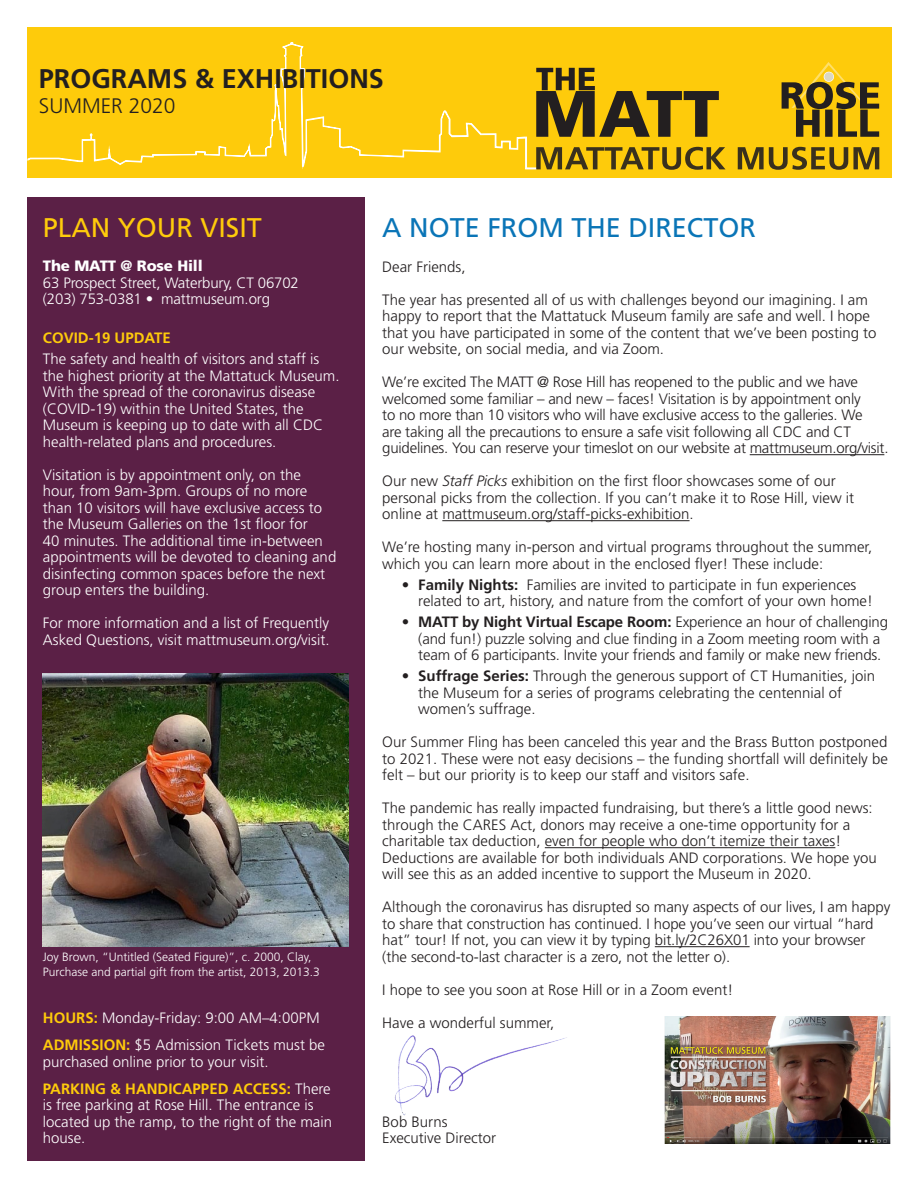
<style>
.page{position:relative;width:918px;height:1188px;background:#fff}
.page>*{position:absolute;margin:0;border:0;box-sizing:border-box;transform-origin:0 0}
.t1{font:27px "Frutiger LT Std";color:#0a75b7}
.t2{font:700 27px "Frutiger LT Std";color:#231f20}
.t3{font:27px "Frutiger LT Std";color:#fecb0b}
.t4{font:300 21px "Frutiger LT Std";color:#231f20}
.t5{font:300 15px/16.5px "Frutiger LT Std";color:#231f20}
.t6{font:300 15px/16.5px "Frutiger LT Std";color:#fff}
.t7{font:900 15px "Frutiger LT Std";letter-spacing:-.01em;color:#fff}
.t8{font:700 15px "Frutiger LT Std";color:#fecb0b}
.t9{font:300 12px/14.4px "Frutiger LT Std";color:#fff}
.s1{font-weight:700;color:#fecb0b}
.s2{font-style:italic}
.s3{font-weight:700}
</style>
<div class="page">
<div style="left:27px;top:27px;width:865px;height:150px;background:#fecb0b"></div>
<svg style="left:27px;top:42px;width:509px;height:128px"></svg>
<svg style="left:536px;top:62px;width:343px;height:75px"></svg>
<svg style="left:536px;top:147px;width:343px;height:23px"></svg>
<hr style="left:750px;top:454px;width:134px;height:1px;background:#231f20">
<hr style="left:442px;top:520px;width:248px;height:1px;background:#231f20">
<hr style="left:545px;top:847px;width:290px;height:1px;background:#231f20">
<hr style="left:655px;top:946px;width:95px;height:1px;background:#231f20">
<img style="left:664px;top:1017px;width:227px;height:126px">
<div style="left:27px;top:198px;width:337px;height:963px;background:#5b2046"></div>
<img style="left:395px;top:1035px;width:172px;height:81px">
<img style="left:43px;top:674px;width:306px;height:272px">
<p class="t2" style="left:39px;top:63px;width:347px">PROGRAMS &amp; EXHIBITIONS</p>
<p class="t4" style="left:39px;top:94px;width:138px">SUMMER 2020</p>
<p class="t3" style="left:43px;top:212px;width:221px">PLAN YOUR VISIT</p>
<p class="t7" style="left:43px;top:257px;width:161px">The MATT @ Rose Hill</p>
<p class="t6" style="left:43px;top:275px;width:258px">63 Prospect Street, Waterbury, CT 06702</p>
<p class="t6" style="left:43px;top:291px;width:229px">(203) 753-0381 • mattmuseum.org</p>
<p class="t8" style="left:43px;top:329px;width:129px">COVID-19 UPDATE</p>
<p class="t6" style="left:43px;top:351px;width:298px">The safety and health of visitors and staff is the highest priority at the Mattatuck Museum.<br>With the spread of the coronavirus disease (COVID-19) within the United States, the Museum is keeping up to date with all CDC health-related plans and procedures.</p>
<p class="t6" style="left:43px;top:467px;width:295px">Visitation is by appointment only, on the hour, from 9am-3pm. Groups of no more than 10 visitors will have exclusive access to the Museum Galleries on the 1st floor for<br>40 minutes. The additional time in-between appointments will be devoted to cleaning and disinfecting common spaces before the next group enters the building.</p>
<p class="t6" style="left:43px;top:615px;width:288px">For more information and a list of Frequently<br>Asked Questions, visit mattmuseum.org/visit.</p>
<p class="t9" style="left:43px;top:950px;width:278px">Joy Brown, “Untitled (Seated Figure)”, c. 2000, Clay,<br>Purchase and partial gift from the artist, 2013, 2013.3</p>
<p class="t6" style="left:43px;top:1010px;width:278px"><span class="s1">HOURS:</span> Monday-Friday: 9:00 AM–4:00PM</p>
<p class="t6" style="left:43px;top:1037px;width:284px"><span class="s1">ADMISSION:</span> $5 Admission Tickets must be purchased online prior to your visit.</p>
<p class="t6" style="left:43px;top:1081px;width:291px"><span class="s1">PARKING &amp; HANDICAPPED ACCESS:</span> There is free parking at Rose Hill. The entrance is located up the ramp, to the right of the main house.</p>
<p class="t1" style="left:382px;top:212px;width:375px">A NOTE FROM THE DIRECTOR</p>
<p class="t5" style="left:382px;top:259px;width:85px">Dear Friends,</p>
<p class="t5" style="left:382px;top:292px;width:496px">The year has presented all of us with challenges beyond our imagining. I am happy to report that the Mattatuck Museum family are safe and well. I hope that you have participated in some of the content that we’ve been posting to our website, on social media, and via Zoom.</p>
<p class="t5" style="left:382px;top:374px;width:508px">We’re excited The MATT @ Rose Hill has reopened to the public and we have welcomed some familiar – and new – faces! Visitation is by appointment only<br>to no more than 10 visitors who will have exclusive access to the galleries. We<br>are taking all the precautions to ensure a safe visit following all CDC and CT guidelines. You can reserve your timeslot on our website at mattmuseum.org/visit.</p>
<p class="t5" style="left:382px;top:473px;width:473px">Our new <span class="s2">Staff Picks</span> exhibition on the first floor showcases some of our personal picks from the collection. If you can’t make it to Rose Hill, view it online at mattmuseum.org/staff-picks-exhibition.</p>
<p class="t5" style="left:382px;top:539px;width:492px">We’re hosting many in-person and virtual programs throughout the summer, which you can learn more about in the enclosed flyer! These include:</p>
<p class="t5" style="left:402px;top:577px;width:456px">• <span class="s3">Family Nights:</span> Families are invited to participate in fun experiences</p>
<p class="t5" style="left:418px;top:593px;width:456px">related to art, history, and nature from the comfort of your own home!</p>
<p class="t5" style="left:402px;top:614px;width:488px">• <span class="s3">MATT by Night Virtual Escape Room:</span> Experience an hour of challenging</p>
<p class="t5" style="left:418px;top:631px;width:463px">(and fun!) puzzle solving and clue finding in a Zoom meeting room with a</p>
<p class="t5" style="left:418px;top:647px;width:465px">team of 6 participants. Invite your friends and family or make new friends.</p>
<p class="t5" style="left:402px;top:668px;width:475px">• <span class="s3">Suffrage Series:</span> Through the generous support of CT Humanities, join</p>
<p class="t5" style="left:418px;top:685px;width:425px">the Museum for a series of programs celebrating the centennial of</p>
<p class="t5" style="left:418px;top:701px;width:119px">women’s suffrage.</p>
<p class="t5" style="left:382px;top:734px;width:507px;text-align:justify">Our Summer Fling has been canceled this year and the Brass Button postponed to 2021. These were not easy decisions – the funding shortfall will definitely be felt – but our priority is to keep our staff and visitors safe.</p>
<p class="t5" style="left:382px;top:800px;width:496px">The pandemic has really impacted fundraising, but there’s a little good news: through the CARES Act, donors may receive a one-time opportunity for a charitable tax deduction, even for people who don’t itemize their taxes!<br>Deductions are available for both individuals AND corporations. We hope you will see this as an added incentive to support the Museum in 2020.</p>
<p class="t5" style="left:382px;top:899px;width:510px">Although the coronavirus has disrupted so many aspects of our lives, I am happy to share that construction has continued. I hope you’ve seen our virtual “hard hat” tour! If not, you can view it by typing bit.ly/2C26X01 into your browser (the second-to-last character is a zero, not the letter o).</p>
<p class="t5" style="left:382px;top:982px;width:352px">I hope to see you soon at Rose Hill or in a Zoom event!</p>
<p class="t5" style="left:382px;top:1015px;width:173px">Have a wonderful summer,</p>
<p class="t5" style="left:382px;top:1114px;width:67px">Bob Burns</p>
<p class="t5" style="left:382px;top:1130px;width:115px">Executive Director</p>
</div>
